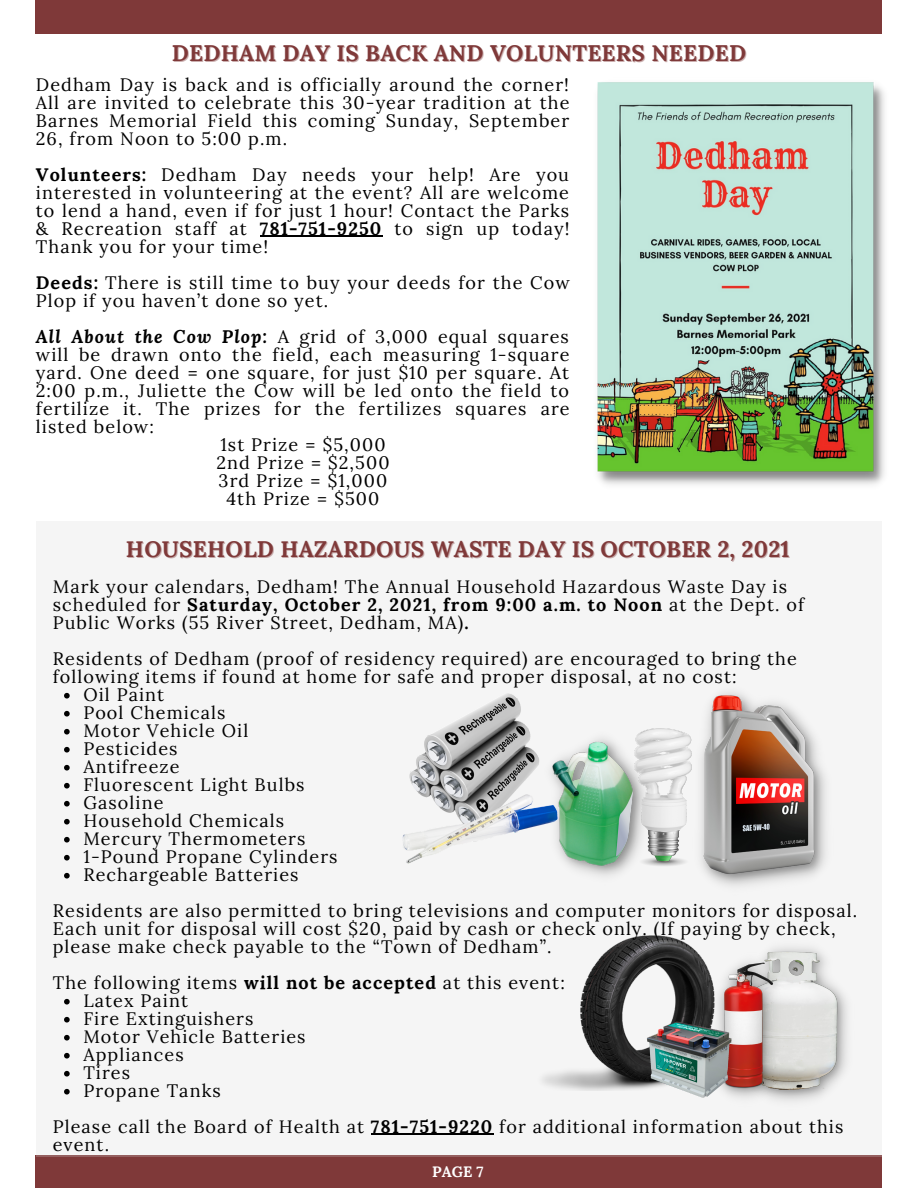
<style>
.page{position:relative;width:918px;height:1188px;background:#fff}
.page>*{position:absolute;margin:0;border:0;box-sizing:border-box;transform-origin:0 0}
.t1{font:700 22.5px "Lora";letter-spacing:.01em;color:#7f3939}
.t2{font:18px/18px "Lora";letter-spacing:.06em;color:#000}
.t3{font:700 15px "Lora";color:#fff}
.s1{font-weight:700}
.s2{font-weight:700;font-style:italic}
</style>
<div class="page">
<div style="left:36px;top:1155px;width:846px;height:33px;background:#7f3939"></div>
<div style="left:36px;top:0;width:846px;height:34px;background:#7f3939"></div>
<div style="left:36px;top:521px;width:846px;height:636px;background:#f5f5f5"></div>
<img style="left:542px;top:936px;width:162px;height:154px">
<img style="left:597px;top:82px;width:288px;height:403px">
<svg style="left:64px;top:693px;width:6px;height:6px"></svg>
<svg style="left:64px;top:711px;width:6px;height:6px"></svg>
<svg style="left:64px;top:729px;width:6px;height:6px"></svg>
<svg style="left:64px;top:747px;width:6px;height:6px"></svg>
<svg style="left:64px;top:765px;width:6px;height:6px"></svg>
<svg style="left:64px;top:783px;width:6px;height:6px"></svg>
<svg style="left:64px;top:801px;width:6px;height:6px"></svg>
<svg style="left:64px;top:819px;width:6px;height:6px"></svg>
<svg style="left:64px;top:837px;width:6px;height:6px"></svg>
<svg style="left:64px;top:855px;width:6px;height:6px"></svg>
<svg style="left:64px;top:873px;width:6px;height:6px"></svg>
<svg style="left:64px;top:999px;width:6px;height:6px"></svg>
<svg style="left:64px;top:1017px;width:6px;height:6px"></svg>
<svg style="left:64px;top:1035px;width:6px;height:6px"></svg>
<svg style="left:64px;top:1053px;width:6px;height:6px"></svg>
<svg style="left:64px;top:1071px;width:6px;height:6px"></svg>
<svg style="left:64px;top:1089px;width:6px;height:6px"></svg>
<hr style="left:371px;top:1134px;width:122px;height:1px;background:#000">
<img style="left:416px;top:693px;width:124px;height:69px">
<img style="left:556px;top:738px;width:78px;height:138px">
<img style="left:402px;top:762px;width:161px;height:114px">
<img style="left:634px;top:728px;width:57px;height:138px">
<img style="left:700px;top:692px;width:126px;height:194px">
<img style="left:770px;top:947px;width:77px;height:154px">
<img style="left:704px;top:951px;width:81px;height:150px">
<img style="left:634px;top:1015px;width:110px;height:86px">
<hr style="left:260px;top:236px;width:122px;height:1px;background:#000">
<p class="t1" style="left:172px;top:38px;width:576px">DEDHAM DAY IS BACK AND VOLUNTEERS NEEDED</p>
<p class="t2" style="left:36px;top:75px;width:535px;text-align:justify">Dedham Day is back and is officially around the corner!<br>All are invited to celebrate this 30-year tradition at the Barnes Memorial Field this coming Sunday, September 26, from Noon to 5:00 p.m.</p>
<p class="t2" style="left:36px;top:165px;width:535px;text-align:justify"><span class="s1">Volunteers:</span> Dedham Day needs your help! Are you interested in volunteering at the event? All are welcome to lend a hand, even if for just 1 hour! Contact the Parks &amp; Recreation staff at <span class="s1">781-751-9250</span> to sign up today!<br>Thank you for your time!</p>
<p class="t2" style="left:36px;top:273px;width:536px"><span class="s1">Deeds:</span> There is still time to buy your deeds for the Cow<br>Plop if you haven’t done so yet.</p>
<p class="t2" style="left:36px;top:327px;width:535px;text-align:justify"><span class="s2">All About the Cow Plop:</span> A grid of 3,000 equal squares will be drawn onto the field, each measuring 1-square yard. One deed = one square, for just $10 per square. At 2:00 p.m., Juliette the Cow will be led onto the field to fertilize it. The prizes for the fertilizes squares are listed below:</p>
<p class="t2" style="left:220px;top:435px;width:167px">1st Prize = $5,000</p>
<p class="t2" style="left:216px;top:453px;width:175px">2nd Prize = $2,500</p>
<p class="t2" style="left:219px;top:471px;width:170px">3rd Prize = $1,000</p>
<p class="t2" style="left:226px;top:489px;width:154px">4th Prize = $500</p>
<p class="t1" style="left:126px;top:535px;width:665px">HOUSEHOLD HAZARDOUS WASTE DAY IS OCTOBER 2, 2021</p>
<p class="t2" style="left:53px;top:577px;width:753px">Mark your calendars, Dedham! The Annual Household Hazardous Waste Day is scheduled for <span class="s1">Saturday, October 2, 2021, from 9:00 a.m. to Noon</span> at the Dept. of<br>Public Works (55 River Street, Dedham, MA)<span class="s1">.</span></p>
<p class="t2" style="left:53px;top:649px;width:745px">Residents of Dedham (proof of residency required) are encouraged to bring the following items if found at home for safe and proper disposal, at no cost:</p>
<p class="t2" style="left:83px;top:685px;width:82px">Oil Paint</p>
<p class="t2" style="left:83px;top:703px;width:144px">Pool Chemicals</p>
<p class="t2" style="left:83px;top:721px;width:166px">Motor Vehicle Oil</p>
<p class="t2" style="left:83px;top:739px;width:96px">Pesticides</p>
<p class="t2" style="left:83px;top:757px;width:98px">Antifreeze</p>
<p class="t2" style="left:83px;top:775px;width:223px">Fluorescent Light Bulbs</p>
<p class="t2" style="left:83px;top:793px;width:82px">Gasoline</p>
<p class="t2" style="left:83px;top:811px;width:202px">Household Chemicals</p>
<p class="t2" style="left:83px;top:829px;width:224px">Mercury Thermometers</p>
<p class="t2" style="left:83px;top:847px;width:256px">1-Pound Propane Cylinders</p>
<p class="t2" style="left:83px;top:865px;width:217px">Rechargeable Batteries</p>
<p class="t2" style="left:53px;top:901px;width:806px">Residents are also permitted to bring televisions and computer monitors for disposal.<br>Each unit for disposal will cost $20, paid by cash or check only. (If paying by check, please make check payable to the “Town of Dedham”.</p>
<p class="t2" style="left:53px;top:973px;width:514px">The following items <span class="s1">will not be accepted</span> at this event:</p>
<p class="t2" style="left:83px;top:991px;width:106px">Latex Paint</p>
<p class="t2" style="left:83px;top:1009px;width:172px">Fire Extinguishers</p>
<p class="t2" style="left:83px;top:1027px;width:224px">Motor Vehicle Batteries</p>
<p class="t2" style="left:83px;top:1045px;width:102px">Appliances</p>
<p class="t2" style="left:83px;top:1063px;width:48px">Tires</p>
<p class="t2" style="left:83px;top:1081px;width:139px">Propane Tanks</p>
<p class="t2" style="left:53px;top:1117px;width:792px">Please call the Board of Health at <span class="s1">781-751-9220</span> for additional information about this event.</p>
<p class="t3" style="left:432px;top:1162px;width:53px">PAGE 7</p>
</div>
